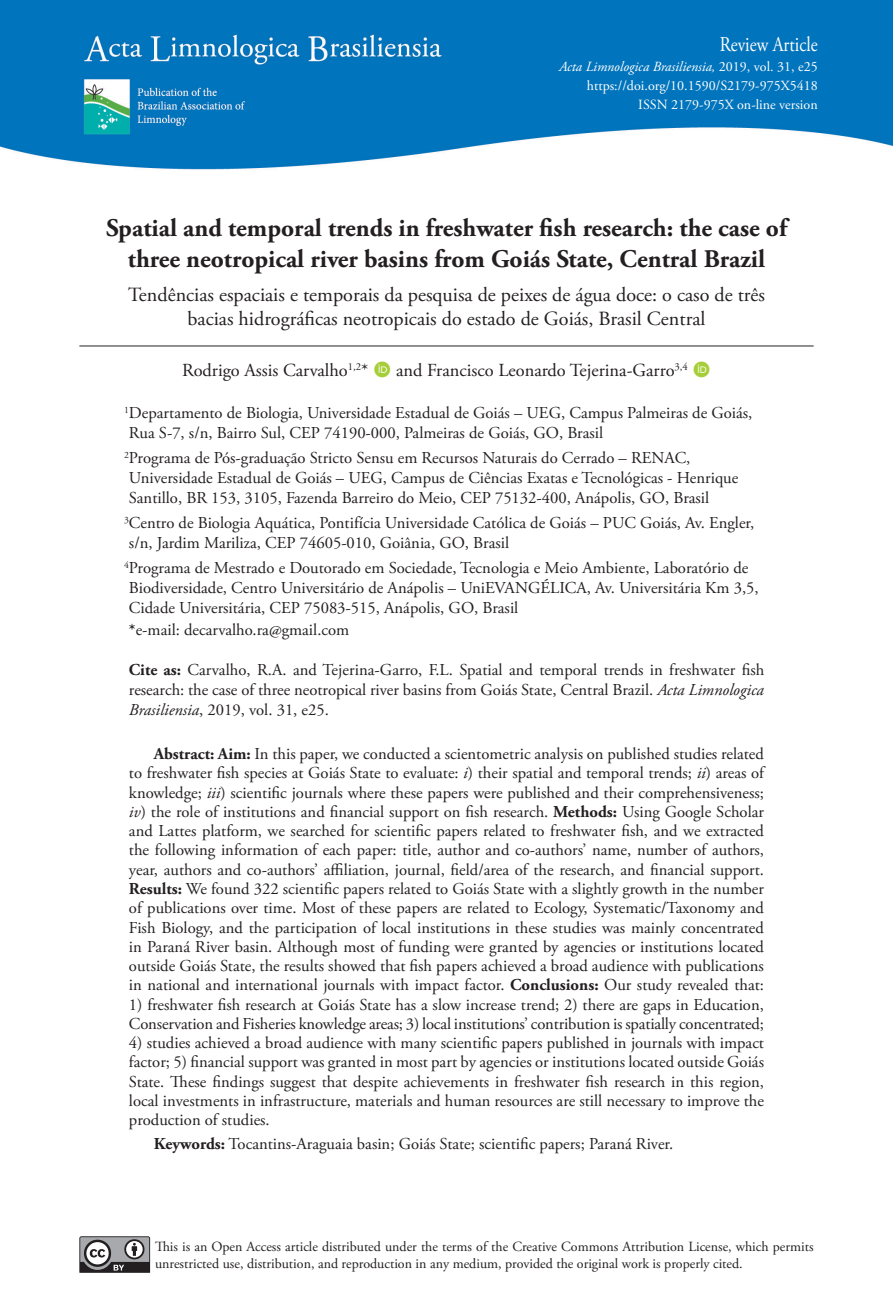
<style>
.page{position:relative;width:893px;height:1315px;background:#fff}
.page>*{position:absolute;margin:0;border:0;box-sizing:border-box;transform-origin:0 0}
.ArticleTitle{font:700 25.38px/30.4px "Adobe Garamond Pro";color:#231f20;text-align:center}
.t1{font:21px "Adobe Garamond Pro";color:#fff;scale:.83 1}
.ArticleTitle-Trans1{font:20.12px/24.2px "Adobe Garamond Pro";color:#231f20;text-align:center}
.Authors{font:18.38px "Adobe Garamond Pro";color:#231f20}
.Abstract{font:16.62px/19.2px "Adobe Garamond Pro";color:#231f20;text-align:justify}
.Affiliations{font:16.62px/19.9px "Adobe Garamond Pro";color:#231f20}
.HowToCite{font:16.62px/19.9px "Adobe Garamond Pro";color:#231f20;text-align:justify}
.Keywords{font:16.62px "Adobe Garamond Pro";color:#231f20}
.Correspondence{font:16.62px "Adobe Garamond Pro";color:#231f20}
.LicenseParaAlt{font:14px/16.8px "Adobe Garamond Pro";color:#231f20}
.t2{font:14px/19.2px "Adobe Garamond Pro";color:#fff;text-align:right}
.s1{font-style:italic}
.s2{font-weight:700}
</style>
<div class="page">
<img style="left:0;top:0;width:893px;height:170px">
<svg style="left:79px;top:1236px;width:71px;height:36px"></svg>
<hr style="left:79px;top:345px;width:735px;height:1px;background:#231f20">
<p class="t1" style="left:720px;top:32px;width:120px">Review Article</p>
<p class="t2" style="left:559px;top:57px;width:260px"><span class="s1">Acta Limnologica Brasiliensia,</span> 2019, vol. 31, e25 https://doi.org/10.1590/S2179-975X5418<br>ISSN 2179-975X on-line version</p>
<p class="ArticleTitle" style="left:106px;top:213px;width:682px">Spatial and temporal trends in freshwater fish research: the case of three neotropical river basins from Goiás State, Central Brazil</p>
<p class="ArticleTitle-Trans1" style="left:128px;top:283px;width:638px">Tendências espaciais e temporais da pesquisa de peixes de água doce: o caso de três bacias hidrográficas neotropicais do estado de Goiás, Brasil Central</p>
<p class="Authors" style="left:182px;top:359px;width:188px">Rodrigo Assis Carvalho<sup>1,2</sup>*</p>
<p class="Authors" style="left:396px;top:359px;width:293px">and Francisco Leonardo Tejerina-Garro<sup>3,4</sup></p>
<p class="Affiliations" style="left:124px;top:404px;width:630px"><sup>1</sup>Departamento de Biologia, Universidade Estadual de Goiás – UEG, Campus Palmeiras de Goiás,<br>Rua S-7, s/n, Bairro Sul, CEP 74190-000, Palmeiras de Goiás, GO, Brasil</p>
<p class="Affiliations" style="left:124px;top:449px;width:616px"><sup>2</sup>Programa de Pós-graduação Stricto Sensu em Recursos Naturais do Cerrado – RENAC,<br>Universidade Estadual de Goiás – UEG, Campus de Ciências Exatas e Tecnológicas - Henrique<br>Santillo, BR 153, 3105, Fazenda Barreiro do Meio, CEP 75132-400, Anápolis, GO, Brasil</p>
<p class="Affiliations" style="left:124px;top:513px;width:632px"><sup>3</sup>Centro de Biologia Aquática, Pontifícia Universidade Católica de Goiás – PUC Goiás, Av. Engler, s/n, Jardim Mariliza, CEP 74605-010, Goiânia, GO, Brasil</p>
<p class="Affiliations" style="left:124px;top:558px;width:636px"><sup>4</sup>Programa de Mestrado e Doutorado em Sociedade, Tecnologia e Meio Ambiente, Laboratório de<br>Biodiversidade, Centro Universitário de Anápolis – UniEVANGÉLICA, Av. Universitária Km 3,5,<br>Cidade Universitária, CEP 75083-515, Anápolis, GO, Brasil</p>
<p class="Correspondence" style="left:129px;top:620px;width:222px"><span class="s2">*</span>e-mail: decarvalho.ra@gmail.com</p>
<p class="HowToCite" style="left:129px;top:660px;width:637px"><span class="s2">Cite as:</span> Carvalho, R.A. and Tejerina-Garro, F.L. Spatial and temporal trends in freshwater fish research: the case of three neotropical river basins from Goiás State, Central Brazil. <span class="s1">Acta Limnologica Brasiliensia</span>, 2019, vol. 31, e25.</p>
<p class="Abstract" style="left:129px;top:745px;width:637px;text-indent:25px"><span class="s2">Abstract: Aim:</span> In this paper, we conducted a scientometric analysis on published studies related to freshwater fish species at Goiás State to evaluate: <span class="s1">i</span>) their spatial and temporal trends; <span class="s1">ii</span>) areas of knowledge; <span class="s1">iii</span>) scientific journals where these papers were published and their comprehensiveness; <span class="s1">iv</span>) the role of institutions and financial support on fish research. <span class="s2">Methods:</span> Using Google Scholar and Lattes platform, we searched for scientific papers related to freshwater fish, and we extracted the following information of each paper: title, author and co-authors’ name, number of authors, year, authors and co-authors’ affiliation, journal, field/area of the research, and financial support.<br><span class="s2">Results:</span> We found 322 scientific papers related to Goiás State with a slightly growth in the number of publications over time. Most of these papers are related to Ecology, Systematic/Taxonomy and Fish Biology, and the participation of local institutions in these studies was mainly concentrated in Paraná River basin. Although most of funding were granted by agencies or institutions located outside Goiás State, the results showed that fish papers achieved a broad audience with publications in national and international journals with impact factor. <span class="s2">Conclusions:</span> Our study revealed that:</p>
<p class="Abstract" style="left:129px;top:995px;width:637px">1) freshwater fish research at Goiás State has a slow increase trend; 2) there are gaps in Education,<br>Conservation and Fisheries knowledge areas; 3) local institutions’ contribution is spatially concentrated;</p>
<p class="Abstract" style="left:129px;top:1033px;width:637px">4) studies achieved a broad audience with many scientific papers published in journals with impact factor; 5) financial support was granted in most part by agencies or institutions located outside Goiás State. These findings suggest that despite achievements in freshwater fish research in this region, local investments in infrastructure, materials and human resources are still necessary to improve the production of studies.</p>
<p class="Keywords" style="left:154px;top:1134px;width:521px"><span class="s2">Keywords:</span> Tocantins-Araguaia basin; Goiás State; scientific papers; Paraná River.</p>
<p class="LicenseParaAlt" style="left:155px;top:1238px;width:660px">This is an Open Access article distributed under the terms of the Creative Commons Attribution License, which permits unrestricted use, distribution, and reproduction in any medium, provided the original work is properly cited.</p>
</div>
